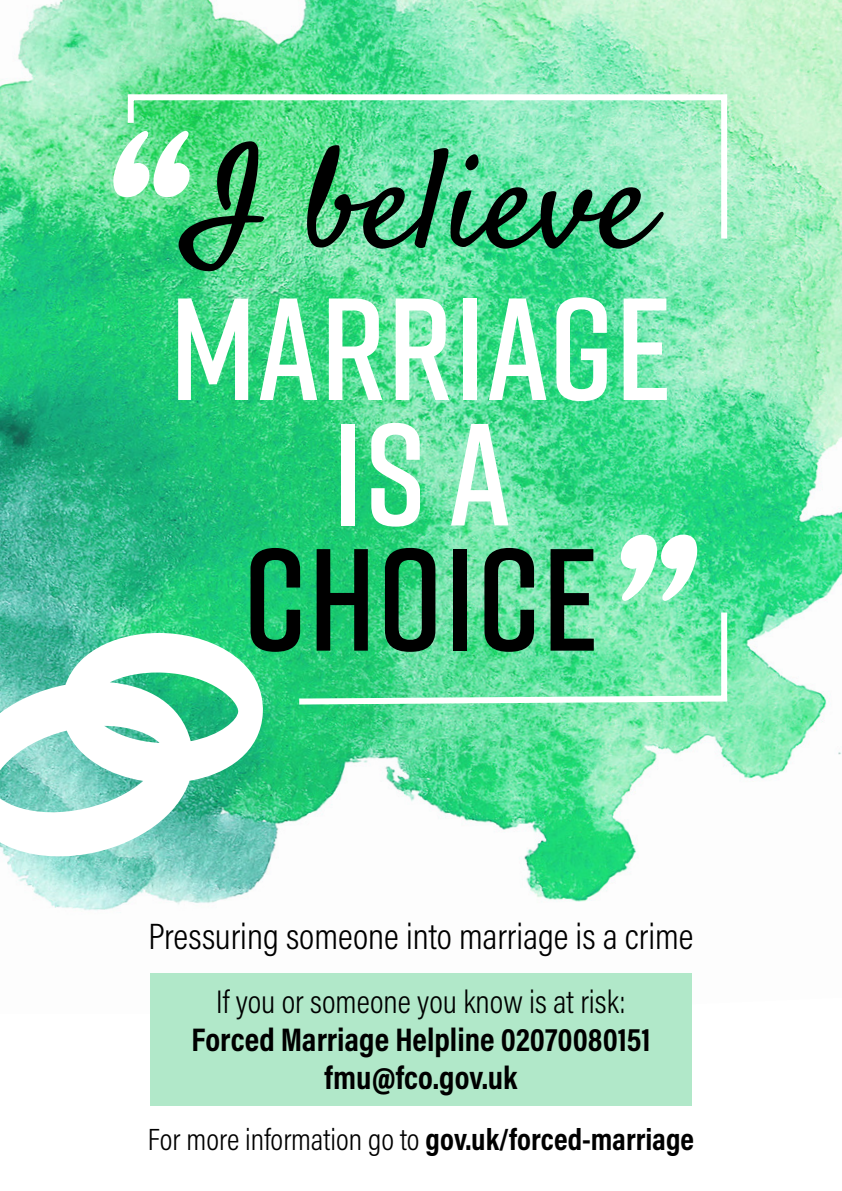
<style>
.page{position:relative;width:842px;height:1191px;background:#fff}
.page>*{position:absolute;margin:0;border:0;box-sizing:border-box;transform-origin:0 0}
.t1{font:600 145px/125.3px "Rift";letter-spacing:.01em;color:#fff;text-align:center}
.t2{font:141.8px "Satisfy";color:#000}
.t3{font:300 37px "Acumin Pro Cond";color:#000}
.t4{font:700 33px/38px "Acumin Pro Cond";color:#000;text-align:center}
.t5{font:300 31px "Acumin Pro Cond";color:#000}
.s1{color:#000}
.s2{font-weight:300}
.s3{font-weight:700}
</style>
<div class="page">
<img style="left:0;top:0;width:842px;height:913px">
<svg style="left:113px;top:131px;width:12px;height:67px"></svg>
<svg style="left:620px;top:534px;width:78px;height:67px"></svg>
<svg style="left:125px;top:91px;width:605px;height:154px;background:#7be6ab"></svg>
<svg style="left:293px;top:606px;width:437px;height:101px;background:#63e09f"></svg>
<svg style="left:0;top:631px;width:265px;height:234px"></svg>
<div style="left:150px;top:973px;width:542px;height:133px;background:#b1e8c9"></div>
<p class="t2" style="left:189px;top:113px;width:465px">I believe</p>
<p class="t1" style="left:170px;top:283px;width:503px">MARRIAGE<br>IS A<br><span class="s1">CHOICE</span></p>
<p class="t3" style="left:148px;top:912px;width:547px">Pressuring someone into marriage is a crime</p>
<p class="t4" style="left:191px;top:981px;width:460px"><span class="s2">If you or someone you know is at risk:<br></span>Forced Marriage Helpline 02070080151 fmu@fco.gov.uk</p>
<p class="t5" style="left:148px;top:1119px;width:548px">For more information go to <span class="s3">gov.uk/forced-marriage</span></p>
</div>
